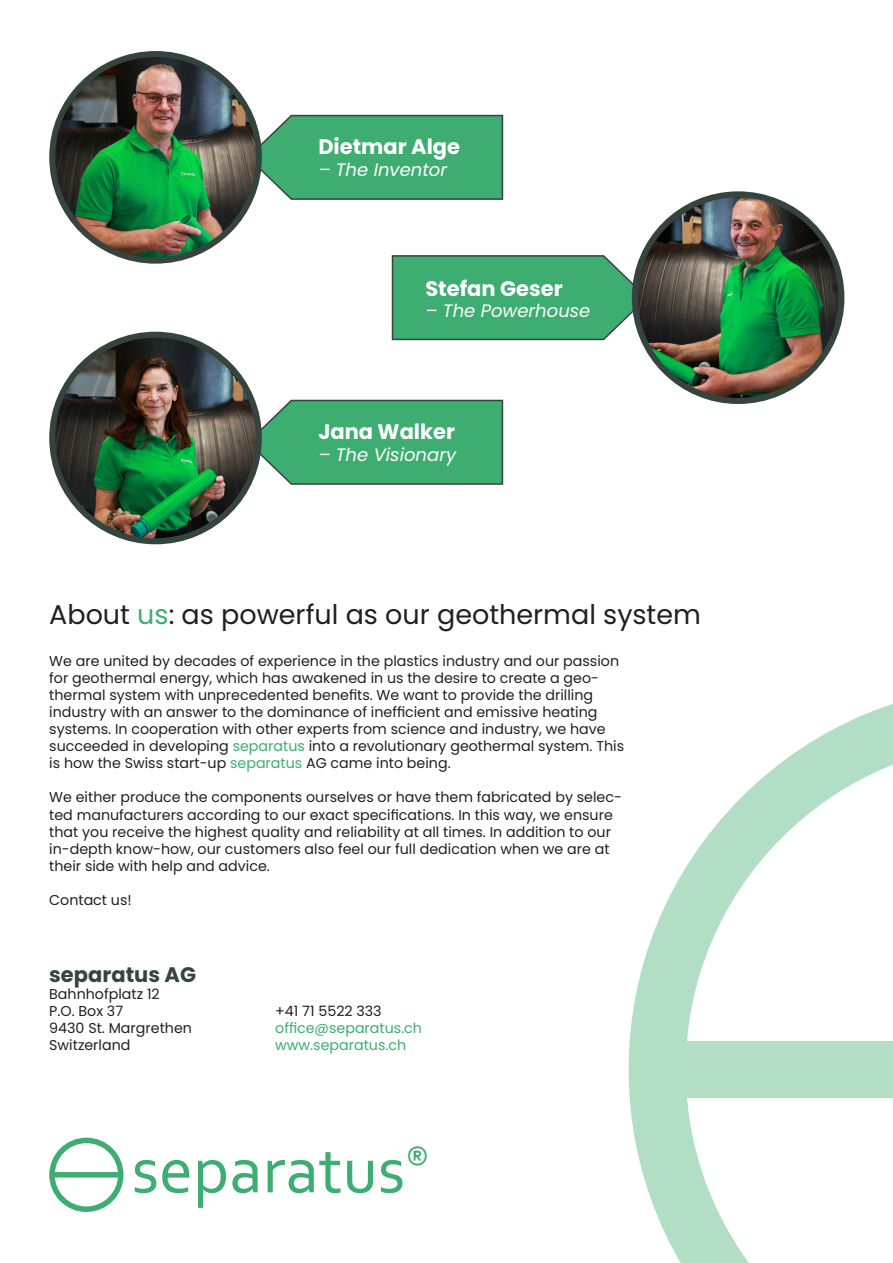
<style>
.page{position:relative;width:893px;height:1263px;background:#fff}
.page>*{position:absolute;margin:0;border:0;box-sizing:border-box;transform-origin:0 0}
.t1{font:68.1px "Corbel";color:#3dad71}
.t2{font:27px "Poppins";color:#231f20}
.t3{font:700 21px "Poppins";color:#fff}
.t4{font:700 21px "Poppins";color:#36443e}
.t5{font:italic 18px "Poppins";color:#fff}
.t6{font:14.25px/17.1px "Poppins";color:#231f20}
.t7{font:14.25px/17.1px "Poppins";color:#3dad71}
.s1{color:#3dad71}
</style>
<div class="page">
<svg style="left:391px;top:254px;width:254px;height:88px;background:#4cae7a"></svg>
<svg style="left:248px;top:398px;width:256px;height:87px;background:#4bae79"></svg>
<svg style="left:249px;top:113px;width:255px;height:88px;background:#4daf7a"></svg>
<svg style="left:49px;top:1138px;width:75px;height:74px"></svg>
<div style="left:54px;top:1172px;width:65px;height:5px;background:#3dad71"></div>
<img style="left:52px;top:54px;width:207px;height:207px;border-radius:103px">
<div style="left:49px;top:51px;width:213px;height:213px;border:6px solid #36443e;border-radius:50%"></div>
<img style="left:635px;top:194px;width:206px;height:207px;border-radius:103px">
<div style="left:632px;top:191px;width:212px;height:213px;border:6px solid #36443e;border-radius:50%"></div>
<img style="left:52px;top:335px;width:207px;height:206px;border-radius:103px">
<div style="left:49px;top:332px;width:213px;height:212px;border:6px solid #36443e;border-radius:50%"></div>
<svg style="left:629px;top:704px;width:264px;height:559px"></svg>
<div style="left:677px;top:1041px;width:216px;height:57px;background:#b2dec6"></div>
<h3 class="t3" style="left:318px;top:135px;width:143px">Dietmar Alge</h3>
<p class="t5" style="left:318px;top:159px;width:130px">– The Inventor</p>
<h3 class="t3" style="left:425px;top:276px;width:139px">Stefan Geser</h3>
<p class="t5" style="left:425px;top:301px;width:167px">– The Powerhouse</p>
<h3 class="t3" style="left:318px;top:420px;width:138px">Jana Walker</h3>
<p class="t5" style="left:318px;top:444px;width:139px">– The Visionary</p>
<h2 class="t2" style="left:49px;top:599px;width:653px">About <span class="s1">us</span>: as powerful as our geothermal system</h2>
<p class="t6" style="left:49px;top:652px;width:576px">We are united by decades of experience in the plastics industry and our passion for geothermal energy, which has awakened in us the desire to create a geo&shy;thermal system with unprecedented benefits. We want to provide the drilling industry with an answer to the dominance of inefficient and emissive heating systems. In cooperation with other experts from science and industry, we have succeeded in developing <span class="s1">separatus</span> into a revolutionary geothermal system. This is how the Swiss start-up <span class="s1">separatus</span> AG came into being.</p>
<p class="t6" style="left:49px;top:789px;width:574px">We either produce the components ourselves or have them fabricated by selec&shy;ted manufacturers according to our exact specifications. In this way, we ensure that you receive the highest quality and reliability at all times. In addition to our in-depth know-how, our customers also feel our full dedication when we are at their side with help and advice.</p>
<p class="t6" style="left:49px;top:891px;width:84px">Contact us!</p>
<h3 class="t4" style="left:49px;top:962px;width:148px">separatus AG</h3>
<p class="t6" style="left:49px;top:985px;width:144px">Bahnhofplatz 12<br>P.O. Box 37<br>9430 St. Margrethen<br>Switzerland</p>
<p class="t6" style="left:275px;top:1002px;width:108px">+41 71 5522 333</p>
<p class="t7" style="left:275px;top:1019px;width:148px">office@separatus.ch www.separatus.ch</p>
<h1 class="t1" style="left:132px;top:1127px;width:300px">separatus<sup>®</sup></h1>
</div>
